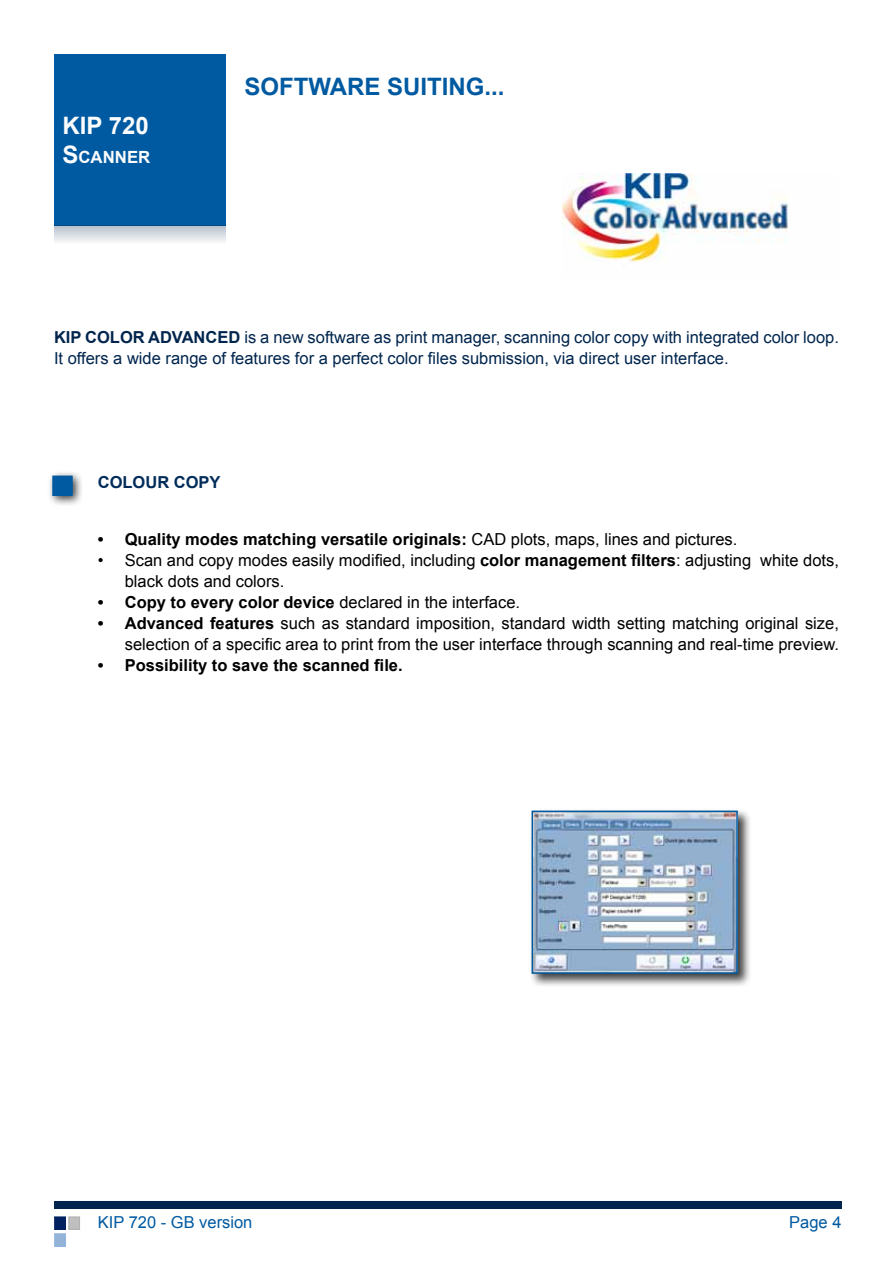
<style>
.page{position:relative;width:893px;height:1263px;background:#fff}
.page>*{position:absolute;margin:0;border:0;box-sizing:border-box;transform-origin:0 0}
.t1{font:700 24px "Arial";color:#005aa1}
.t2{font:700 24px "Arial";color:#fbfcfd}
.t3{font:700 16.8px "Arial";color:#fbfcfd}
.t4{font:16.5px/21px "Arial";color:#000}
.t5{font:16.5px/21px "Arial";color:#00254d}
.t6{font:700 16.5px "Arial";color:#000}
.t7{font:16.5px "Arial";color:#005aa1}
.t8{font:700 16.5px "Arial";color:#002c5a}
.s1{font-size:24px}
.s2{font-weight:700}
.s3{font-weight:400}
</style>
<div class="page">
<div style="left:54px;top:54px;width:171px;height:171px;background:#005aa1"></div>
<svg style="left:54px;top:225px;width:171px;height:17px;background:#c9d2dc"></svg>
<div style="left:47px;top:470px;width:37px;height:37px;background:#000;opacity:.75"></div>
<div style="left:52px;top:476px;width:21px;height:20px;background:#005aa1;border:2px solid #005aa1"></div>
<div style="left:54px;top:1201px;width:788px;height:7px;background:#00254d"></div>
<div style="left:55px;top:1217px;width:10px;height:12px;background:#002060"></div>
<div style="left:54px;top:1216px;width:12px;height:14px;border:1px solid #002060"></div>
<div style="left:69px;top:1217px;width:11px;height:12px;background:#bfbfbf"></div>
<div style="left:68px;top:1216px;width:12px;height:14px;border:1px solid #b2b2b2"></div>
<div style="left:55px;top:1234px;width:10px;height:12px;background:#95b3d7"></div>
<div style="left:54px;top:1233px;width:12px;height:14px;border:1px solid #8db3e2"></div>
<img style="left:563px;top:174px;width:225px;height:88px">
<div style="left:529px;top:808px;width:223px;height:180px;background:#000;opacity:.75"></div>
<img style="left:534px;top:813px;width:201px;height:158px">
<div style="left:531px;top:810px;width:207px;height:164px;border:2px solid #005aa1"></div>
<h1 class="t2" style="left:63px;top:110px;width:88px">KIP 720</h1>
<p class="t3" style="left:63px;top:146px;width:89px"><span class="s1">S</span>CANNER</p>
<h1 class="t1" style="left:244px;top:71px;width:262px">SOFTWARE SUITING...</h1>
<p class="t5" style="left:54px;top:327px;width:786px"><span class="s2">KIP COLOR ADVANCED</span> is a new software as print manager, scanning color copy with integrated color loop.<br>It offers a wide range of features for a perfect color files submission, via direct user interface.</p>
<p class="t8" style="left:98px;top:471px;width:124px">COLOUR COPY</p>
<p class="t6" style="left:98px;top:528px;width:641px">• Quality modes matching versatile originals: <span class="s3">CAD plots, maps, lines and pictures.</span></p>
<p class="t4" style="left:125px;top:549px;width:716px;text-indent:-27px">• Scan and copy modes easily modified, including <span class="s2">color management filters</span>: adjusting white dots, black dots and colors.</p>
<p class="t6" style="left:98px;top:591px;width:424px">• Copy to every color device <span class="s3">declared in the interface.</span></p>
<p class="t4" style="left:98px;top:612px;width:743px;text-align:right"><span class="s2">• Advanced features</span> such as standard imposition, standard width setting matching original size, selection of a specific area to print from the user interface through scanning and real-time preview.</p>
<p class="t6" style="left:98px;top:654px;width:306px">• Possibility to save the scanned file.</p>
<p class="t7" style="left:98px;top:1211px;width:156px">KIP 720 - GB version</p>
<p class="t7" style="left:789px;top:1211px;width:54px">Page 4</p>
</div>
